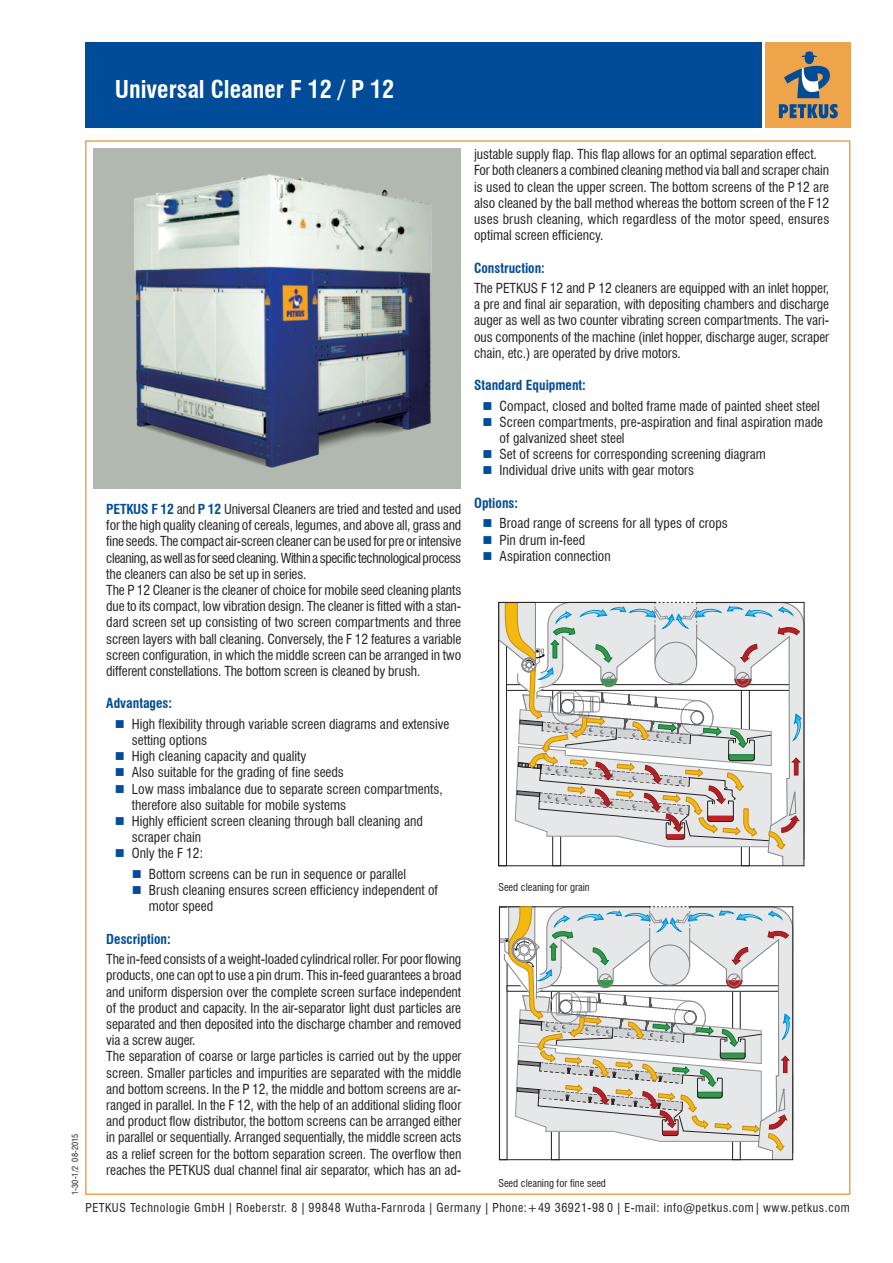
<style>
.page{position:relative;width:893px;height:1263px;background:#fff}
.page>*{position:absolute;margin:0;border:0;box-sizing:border-box;transform-origin:0 0}
.HL_16p{font:700 condensed 24px "Swiss 721 BT";color:#fff}
.Copy_9p{font:condensed 13.5px/16.2px "Swiss 721 BT";color:#231f20;text-align:justify}
.Copy_9p-2{font:700 condensed 13.5px "Swiss 721 BT";color:#014c98}
.Copy_9p-3{font:condensed 12px "Swiss 721 BT";letter-spacing:.045em;color:#231f20}
.Bildunterschrift_7p{font:condensed 10.5px "Swiss 721 BT";color:#231f20}
.Copy_9p-4{font:condensed 8.25px "Swiss 721 BT";letter-spacing:.01em;color:#231f20}
.s1{font-weight:700;color:#014c98}
</style>
<div class="page">
<div style="left:94px;top:148px;width:367px;height:341px;background:#b1b8af"></div>
<img style="left:134px;top:174px;width:298px;height:294px">
<hr style="left:804px;top:778px;width:1px;height:81px;background:#808285">
<svg style="left:498px;top:602px;width:306px;height:264px"></svg>
<svg style="left:499px;top:906px;width:294px;height:254px"></svg>
<div style="left:85px;top:43px;width:676px;height:85px;background:#014c98"></div>
<div style="left:765px;top:43px;width:85px;height:85px;background:#eea44b"></div>
<svg style="left:784px;top:51px;width:46px;height:47px"></svg>
<svg style="left:779px;top:104px;width:59px;height:14px"></svg>
<p class="Copy_9p-4" style="left:70px;top:1195px;width:63px;rotate:-90deg">1-30-1/2 08-2015</p>
<p class="HL_16p" style="left:115px;top:75px;width:281px">Universal Cleaner F 12 / P 12</p>
<p class="Copy_9p" style="left:106px;top:501px;width:357px"><span class="s1">PETKUS F 12</span> and <span class="s1">P 12</span> Universal Cleaners are tried and tested and used for the high quality cleaning of cereals, legumes, and above all, grass and fine seeds. The compact air-screen cleaner can be used for pre or intensive cleaning, as well as for seed cleaning. Within a specific technological process the cleaners can also be set up in series.</p>
<p class="Copy_9p" style="left:106px;top:582px;width:357px">The P 12 Cleaner is the cleaner of choice for mobile seed cleaning plants due to its compact, low vibration design. The cleaner is fitted with a stan&shy;dard screen set up consisting of two screen compartments and three screen layers with ball cleaning. Conversely, the F 12 features a variable screen configuration, in which the middle screen can be arranged in two different constellations. The bottom screen is cleaned by brush.</p>
<p class="Copy_9p-2" style="left:106px;top:695px;width:67px">Advantages:</p>
<p class="Copy_9p" style="left:132px;top:716px;width:319px">High flexibility through variable screen diagrams and extensive setting options</p>
<p class="Copy_9p" style="left:132px;top:748px;width:176px">High cleaning capacity and quality</p>
<p class="Copy_9p" style="left:132px;top:764px;width:214px">Also suitable for the grading of fine seeds</p>
<p class="Copy_9p" style="left:132px;top:781px;width:312px">Low mass imbalance due to separate screen compartments, therefore also suitable for mobile systems</p>
<p class="Copy_9p" style="left:132px;top:813px;width:293px">Highly efficient screen cleaning through ball cleaning and scraper chain</p>
<p class="Copy_9p" style="left:132px;top:845px;width:73px">Only the F 12:</p>
<p class="Copy_9p" style="left:149px;top:866px;width:259px">Bottom screens can be run in sequence or parallel</p>
<p class="Copy_9p" style="left:149px;top:882px;width:291px">Brush cleaning ensures screen efficiency independent of motor speed</p>
<p class="Copy_9p-2" style="left:106px;top:931px;width:66px">Description:</p>
<p class="Copy_9p" style="left:106px;top:951px;width:357px">The in-feed consists of a weight-loaded cylindrical roller. For poor flowing products, one can opt to use a pin drum. This in-feed guarantees a broad and uniform dispersion over the complete screen surface independent of the product and capacity. In the air-separator light dust particles are separated and then deposited into the discharge chamber and removed via a screw auger.</p>
<p class="Copy_9p" style="left:106px;top:1048px;width:357px">The separation of coarse or large particles is carried out by the upper screen. Smaller particles and impurities are separated with the middle and bottom screens. In the P 12, the middle and bottom screens are ar&shy;ranged in parallel. In the F 12, with the help of an additional sliding floor and product flow distributor, the bottom screens can be arranged either in parallel or sequentially. Arranged sequentially, the middle screen acts as a relief screen for the bottom separation screen. The overflow then reaches the PETKUS dual channel final air separator, which has an ad-</p>
<p class="Copy_9p" style="left:474px;top:146px;width:344px">justable supply flap. This flap allows for an optimal separation effect.</p>
<p class="Copy_9p" style="left:474px;top:162px;width:357px">For both cleaners a combined cleaning method via ball and scraper chain is used to clean the upper screen. The bottom screens of the P12 are also cleaned by the ball method whereas the bottom screen of the F 12 uses brush cleaning, which regardless of the motor speed, ensures optimal screen efficiency.</p>
<p class="Copy_9p-2" style="left:474px;top:259px;width:72px">Construction:</p>
<p class="Copy_9p" style="left:474px;top:280px;width:357px">The PETKUS F 12 and P 12 cleaners are equipped with an inlet hopper, a pre and final air separation, with depositing chambers and discharge auger as well as two counter vibrating screen compartments. The vari&shy;ous components of the machine (inlet hopper, discharge auger, scraper chain, etc.) are operated by drive motors.</p>
<p class="Copy_9p-2" style="left:474px;top:377px;width:113px">Standard Equipment:</p>
<p class="Copy_9p" style="left:500px;top:398px;width:322px">Compact, closed and bolted frame made of painted sheet steel</p>
<p class="Copy_9p" style="left:500px;top:414px;width:325px">Screen compartments, pre-aspiration and final aspiration made of galvanized sheet steel</p>
<p class="Copy_9p" style="left:500px;top:446px;width:268px">Set of screens for corresponding screening diagram</p>
<p class="Copy_9p" style="left:500px;top:462px;width:196px">Individual drive units with gear motors</p>
<p class="Copy_9p-2" style="left:474px;top:495px;width:46px">Options:</p>
<p class="Copy_9p" style="left:500px;top:515px;width:230px">Broad range of screens for all types of crops</p>
<p class="Copy_9p" style="left:500px;top:531px;width:87px">Pin drum in-feed</p>
<p class="Copy_9p" style="left:500px;top:548px;width:113px">Aspiration connection</p>
<p class="Bildunterschrift_7p" style="left:498px;top:881px;width:93px">Seed cleaning for grain</p>
<p class="Bildunterschrift_7p" style="left:498px;top:1177px;width:109px">Seed cleaning for fine seed</p>
<p class="Copy_9p-3" style="left:85px;top:1201px;width:766px">PETKUS Technologie GmbH | Roeberstr. 8 | 99848 Wutha-Farnroda | Germany | Phone:+49 36921-98 0 | E-mail: info@petkus.com| www.petkus.com</p>
</div>
